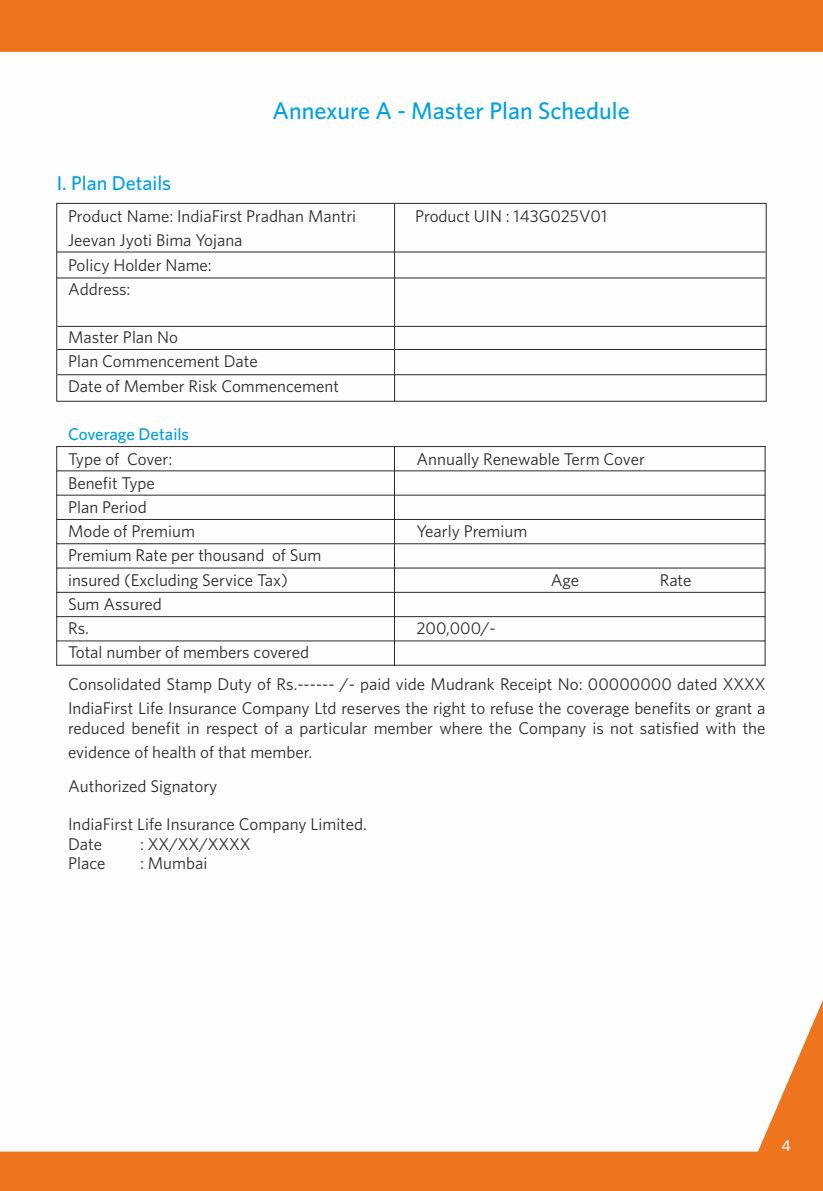
<style>
.page{position:relative;width:823px;height:1191px;background:#fff}
.page>*{position:absolute;margin:0;border:0;box-sizing:border-box;transform-origin:0 0}
.t1{font:500 24px "Whitney";color:#00a0e3}
.t2{font:500 20px "Whitney";color:#00a0e3}
.t3{font:17px/24.2px "Whitney";color:#2b2a29}
.t4{font:500 17px "Whitney";color:#00a0e3}
.t5{font:500 16px "Whitney";color:#fefefe}
</style>
<div class="page">
<div style="left:0;top:0;width:822px;height:1191px;background:#ee741d"></div>
<div style="left:0;top:52px;width:822px;height:1099px;background:#fefefe"></div>
<hr style="left:57px;top:251px;width:708px;height:1px;background:#2b2a29">
<div style="left:56px;top:203px;width:710px;height:199px;border:1px solid #2b2a29"></div>
<hr style="left:57px;top:326px;width:708px;height:1px;background:#2b2a29">
<hr style="left:57px;top:349px;width:708px;height:1px;background:#2b2a29">
<hr style="left:57px;top:374px;width:708px;height:1px;background:#2b2a29">
<hr style="left:394px;top:203px;width:1px;height:198px;background:#2b2a29">
<hr style="left:57px;top:277px;width:708px;height:1px;background:#2b2a29">
<hr style="left:56px;top:446px;width:1px;height:219px;background:#2b2a29">
<hr style="left:394px;top:446px;width:1px;height:219px;background:#2b2a29">
<hr style="left:764px;top:446px;width:1px;height:219px;background:#2b2a29">
<hr style="left:56px;top:664px;width:709px;height:1px;background:#2b2a29">
<hr style="left:56px;top:640px;width:709px;height:1px;background:#2b2a29">
<hr style="left:56px;top:616px;width:709px;height:1px;background:#2b2a29">
<hr style="left:56px;top:592px;width:709px;height:1px;background:#2b2a29">
<hr style="left:56px;top:567px;width:709px;height:1px;background:#2b2a29">
<hr style="left:56px;top:543px;width:709px;height:1px;background:#2b2a29">
<hr style="left:56px;top:519px;width:709px;height:1px;background:#2b2a29">
<hr style="left:56px;top:494px;width:709px;height:1px;background:#2b2a29">
<hr style="left:56px;top:470px;width:709px;height:1px;background:#2b2a29">
<hr style="left:56px;top:446px;width:709px;height:1px;background:#2b2a29">
<h1 class="t1" style="left:272px;top:102px;width:358px">Annexure A - Master Plan Schedule</h1>
<p class="t2" style="left:57px;top:176px;width:116px">I. Plan Details</p>
<p class="t3" style="left:68px;top:205px;width:289px">Product Name: IndiaFirst Pradhan Mantri</p>
<p class="t3" style="left:415px;top:205px;width:193px">Product UIN : 143G025V01</p>
<p class="t3" style="left:68px;top:230px;width:176px">Jeevan Jyoti Bima Yojana<br>Policy Holder Name:<br>Address:</p>
<p class="t3" style="left:68px;top:326px;width:272px">Master Plan No<br>Plan Commencement Date<br>Date of Member Risk Commencement</p>
<p class="t4" style="left:68px;top:428px;width:122px">Coverage Details</p>
<p class="t3" style="left:68px;top:448px;width:106px">Type of Cover:</p>
<p class="t3" style="left:416px;top:448px;width:230px">Annually Renewable Term Cover</p>
<p class="t3" style="left:68px;top:472px;width:128px">Benefit Type<br>Plan Period<br>Mode of Premium</p>
<p class="t3" style="left:416px;top:520px;width:112px">Yearly Premium</p>
<p class="t3" style="left:68px;top:545px;width:255px">Premium Rate per thousand of Sum insured (Excluding Service Tax)</p>
<p class="t3" style="left:550px;top:569px;width:30px">Age</p>
<p class="t3" style="left:659px;top:569px;width:33px">Rate</p>
<p class="t3" style="left:68px;top:593px;width:95px">Sum Assured<br>Rs.</p>
<p class="t3" style="left:416px;top:617px;width:81px">200,000/-</p>
<p class="t3" style="left:68px;top:637px;width:698px;line-height:32px">Total number of members covered<br>Consolidated Stamp Duty of Rs.------ /- paid vide Mudrank Receipt No: 00000000 dated XXXX</p>
<p class="t3" style="left:68px;top:700px;width:698px;line-height:19.4px">IndiaFirst Life Insurance Company Ltd reserves the right to refuse the coverage benefits or grant a reduced benefit in respect of a particular member where the Company is not satisfied with the</p>
<p class="t3" style="left:68px;top:737px;width:245px;line-height:33.4px">evidence of health of that member.<br>Authorized Signatory</p>
<p class="t3" style="left:68px;top:816px;width:300px;line-height:19.4px">IndiaFirst Life Insurance Company Limited.<br>Date</p>
<p class="t3" style="left:140px;top:833px;width:112px">: XX/XX/XXXX</p>
<p class="t3" style="left:68px;top:852px;width:39px">Place</p>
<p class="t3" style="left:140px;top:852px;width:69px">: Mumbai</p>
<p class="t5" style="left:780px;top:1140px;width:11px">4</p>
</div>
